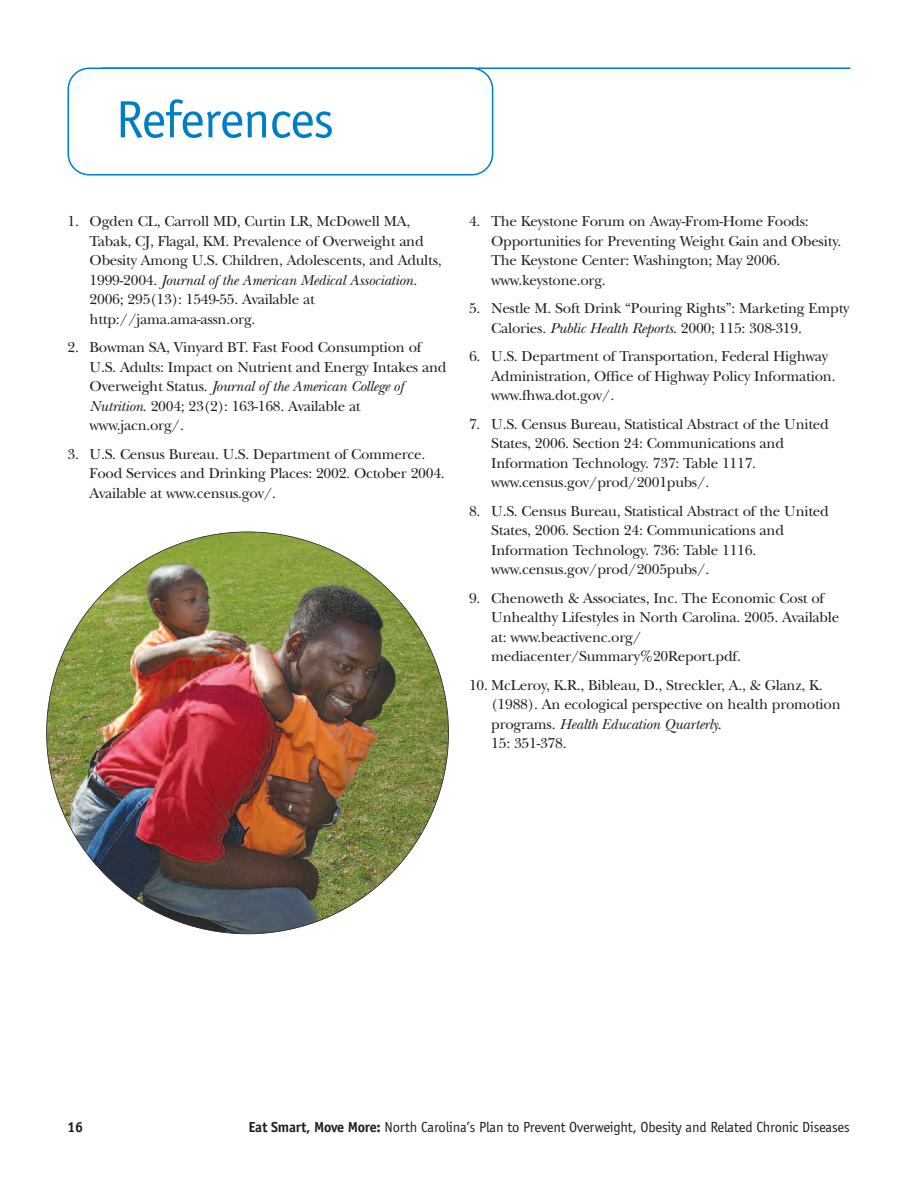
<style>
.page{position:relative;width:918px;height:1188px;background:#fff}
.page>*{position:absolute;margin:0;border:0;box-sizing:border-box;transform-origin:0 0}
.t1{font:54px "Officina Sans";letter-spacing:-.015em;color:#007ec5}
.t2{font:15px/19.5px "New Baskerville";letter-spacing:-.015em;color:#231f20}
.t3{font:15px "Officina Sans";letter-spacing:-.015em;color:#231f20}
.t4{font:700 15px "Officina Sans";color:#231f20}
.s1{font-style:italic}
.s2{font-weight:700}
</style>
<div class="page">
<img style="left:47px;top:532px;width:402px;height:402px;border-radius:50%">
<svg style="left:68px;top:68px;width:425px;height:108px"></svg>
<hr style="left:101px;top:68px;width:749px;height:1px;background:#007ec5">
<h1 class="t1" style="left:116px;top:87px;width:220px">References</h1>
<p class="t2" style="left:90px;top:213px;width:354px;text-indent:-22px">1. Ogden CL, Carroll MD, Curtin LR, McDowell MA, Tabak, CJ, Flagal, KM. Prevalence of Overweight and Obesity Among U.S. Children, Adolescents, and Adults, 1999-2004. <span class="s1">Journal of the American Medical Association.<br></span>2006; 295(13): 1549-55. Available at http://jama.ama-assn.org.</p>
<p class="t2" style="left:90px;top:339px;width:358px;text-indent:-22px">2. Bowman SA, Vinyard BT. Fast Food Consumption of U.S. Adults: Impact on Nutrient and Energy Intakes and Overweight Status. <span class="s1">Journal of the American College of Nutrition</span>. 2004; 23(2): 163-168. Available at www.jacn.org/.</p>
<p class="t2" style="left:90px;top:446px;width:357px;text-indent:-22px">3. U.S. Census Bureau. U.S. Department of Commerce.<br>Food Services and Drinking Places: 2002. October 2004.<br>Available at www.census.gov/.</p>
<p class="t2" style="left:491px;top:213px;width:352px;text-indent:-22px">4. The Keystone Forum on Away-From-Home Foods:<br>Opportunities for Preventing Weight Gain and Obesity.<br>The Keystone Center: Washington; May 2006. www.keystone.org.</p>
<p class="t2" style="left:491px;top:300px;width:360px;text-indent:-22px">5. Nestle M. Soft Drink “Pouring Rights”: Marketing Empty<br>Calories. <span class="s1">Public Health Reports</span>. 2000; 115: 308-319.</p>
<p class="t2" style="left:491px;top:348px;width:346px;text-indent:-22px">6. U.S. Department of Transportation, Federal Highway<br>Administration, Office of Highway Policy Information. www.fhwa.dot.gov/.</p>
<p class="t2" style="left:491px;top:416px;width:339px;text-indent:-22px">7. U.S. Census Bureau, Statistical Abstract of the United States, 2006. Section 24: Communications and Information Technology. 737: Table 1117. www.census.gov/prod/2001pubs/.</p>
<p class="t2" style="left:491px;top:503px;width:339px;text-indent:-22px">8. U.S. Census Bureau, Statistical Abstract of the United States, 2006. Section 24: Communications and Information Technology. 736: Table 1116. www.census.gov/prod/2005pubs/.</p>
<p class="t2" style="left:491px;top:590px;width:349px;text-indent:-22px">9. Chenoweth &amp; Associates, Inc. The Economic Cost of Unhealthy Lifestyles in North Carolina. 2005. Available at: www.beactivenc.org/ mediacenter/Summary%20Report.pdf.</p>
<p class="t2" style="left:491px;top:677px;width:351px;text-indent:-22px">10. McLeroy, K.R., Bibleau, D., Streckler, A., &amp; Glanz, K. (1988). An ecological perspective on health promotion programs. <span class="s1">Health Education Quarterly</span>.<br>15: 351-378.</p>
<p class="t4" style="left:68px;top:1118px;width:17px">16</p>
<p class="t3" style="left:249px;top:1118px;width:603px"><span class="s2">Eat Smart, Move More:</span> North Carolina’s Plan to Prevent Overweight, Obesity and Related Chronic Diseases</p>
</div>
